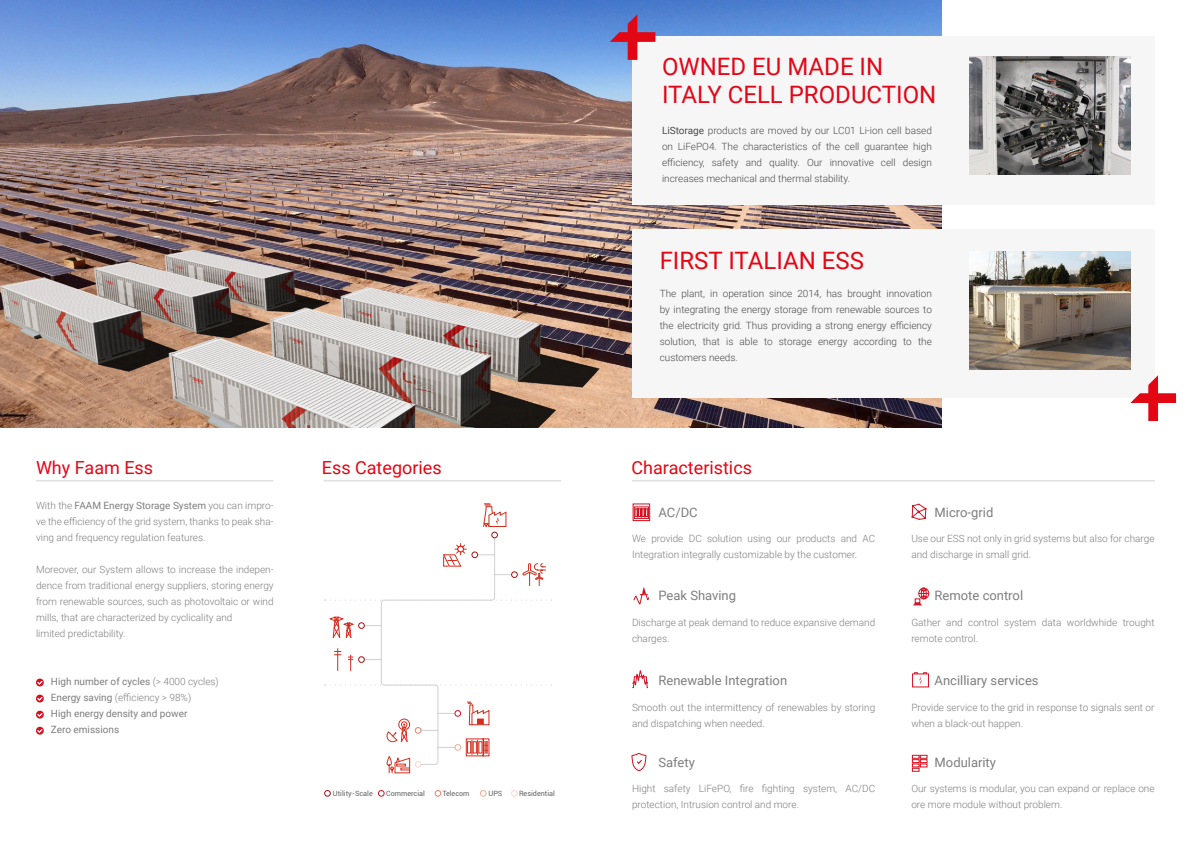
<style>
.page{position:relative;width:1191px;height:842px;background:#fff}
.page>*{position:absolute;margin:0;border:0;box-sizing:border-box;transform-origin:0 0}
.t1{font:24px/28.8px "Roboto";color:#e30617}
.t2{font:24px "Roboto";color:#e30613}
.t3{font:18px "Roboto";color:#e30613}
.t4{font:13px "Roboto";color:#7f7e7e}
.t5{font:300 10px/16px "Roboto";color:#7f7e7e}
.t6{font:300 10px/16px "Roboto";color:#4a4a49;text-align:justify}
.t7{font:10px/16px "Roboto";color:#7f7e7e}
.t8{font:7.2px "Roboto";color:#646363}
.s1{font-weight:400}
.s2{font-weight:300}
</style>
<div class="page">
<img style="left:0;top:0;width:941px;height:428px">
<div style="left:632px;top:37px;width:522px;height:168px;background:#f6f6f6"></div>
<div style="left:632px;top:229px;width:522px;height:169px;background:#f6f6f6"></div>
<img style="left:969px;top:57px;width:161px;height:118px">
<img style="left:969px;top:251px;width:161px;height:118px">
<svg style="left:483px;top:504px;width:23px;height:23px"></svg>
<svg style="left:325px;top:537px;width:227px;height:260px"></svg>
<hr style="left:36px;top:480px;width:238px;height:1px;background:#b6b6b6">
<hr style="left:323px;top:480px;width:238px;height:1px;background:#b6b6b6">
<hr style="left:632px;top:480px;width:523px;height:1px;background:#b6b6b6">
<svg style="left:609px;top:14px;width:46px;height:46px;background:#a0729c"></svg>
<svg style="left:1130px;top:375px;width:46px;height:46px"></svg>
<svg style="left:36px;top:678px;width:8px;height:8px"></svg>
<svg style="left:36px;top:711px;width:8px;height:7px"></svg>
<svg style="left:36px;top:695px;width:8px;height:7px"></svg>
<svg style="left:36px;top:727px;width:8px;height:8px"></svg>
<div style="left:634px;top:507px;width:14px;height:12px;border:1px solid #d31121"></div>
<svg style="left:635px;top:508px;width:13px;height:10px"></svg>
<div style="left:633px;top:504px;width:17px;height:17px;border:1px solid #d31121"></div>
<svg style="left:633px;top:587px;width:15px;height:18px"></svg>
<svg style="left:632px;top:670px;width:15px;height:18px"></svg>
<svg style="left:631px;top:753px;width:16px;height:18px"></svg>
<svg style="left:912px;top:755px;width:15px;height:16px"></svg>
<svg style="left:912px;top:672px;width:17px;height:16px"></svg>
<svg style="left:913px;top:587px;width:16px;height:18px"></svg>
<svg style="left:911px;top:504px;width:16px;height:16px"></svg>
<h1 class="t1" style="left:662px;top:52px;width:276px">OWNED EU MADE IN<br>ITALY CELL PRODUCTION</h1>
<p class="t6" style="left:662px;top:122px;width:271px"><span class="s1">LiStorage</span> products are moved by our LC01 Li-ion cell based on LiFePO4. The characteristics of the cell guarantee high efficiency, safety and quality. Our innovative cell design increases mechanical and thermal stability.</p>
<h1 class="t2" style="left:659px;top:247px;width:206px">FIRST ITALIAN ESS</h1>
<p class="t6" style="left:659px;top:286px;width:274px">The plant, in operation since 2014, has brought innovation by integrating the energy storage from renewable sources to the electricity grid. Thus providing a strong energy efficiency solution, that is able to storage energy according to the customers needs.</p>
<h2 class="t3" style="left:36px;top:457px;width:119px">Why Faam Ess</h2>
<h2 class="t3" style="left:322px;top:457px;width:121px">Ess Categories</h2>
<h2 class="t3" style="left:631px;top:457px;width:122px">Characteristics</h2>
<h3 class="t4" style="left:658px;top:505px;width:41px">AC/DC</h3>
<h3 class="t4" style="left:934px;top:505px;width:60px">Micro-grid</h3>
<p class="t5" style="left:36px;top:498px;width:239px;text-align:justify">With the <span class="s1">FAAM Energy Storage System</span> you can impro&shy;ve the efficiency of the grid system, thanks to peak sha&shy;ving and frequency regulation features.</p>
<p class="t5" style="left:36px;top:562px;width:239px">Moreover, our System allows to increase the indepen&shy;dence from traditional energy suppliers, storing energy from renewable sources, such as photovoltaic or wind mills, that are characterized by cyclicality and<br>limited predictability.</p>
<p class="t7" style="left:51px;top:674px;width:169px">High number of cycles <span class="s2">(&gt; 4000 cycles)<br></span>Energy saving <span class="s2">(efficiency &gt; 98%)<br></span>High energy density and power<br>Zero emissions</p>
<p class="t5" style="left:632px;top:531px;width:245px">We provide DC solution using our products and AC<br>Integration integrally customizable by the customer.</p>
<p class="t5" style="left:911px;top:531px;width:245px">Use our ESS not only in grid systems but also for charge and discharge in small grid.</p>
<h3 class="t4" style="left:658px;top:588px;width:79px">Peak Shaving</h3>
<h3 class="t4" style="left:934px;top:588px;width:90px">Remote control</h3>
<p class="t5" style="left:632px;top:614px;width:245px">Discharge at peak demand to reduce expansive demand charges.</p>
<p class="t5" style="left:911px;top:614px;width:245px">Gather and control system data worldwhide trought remote control.</p>
<h3 class="t4" style="left:658px;top:673px;width:130px">Renewable Integration</h3>
<h3 class="t4" style="left:934px;top:673px;width:105px">Ancilliary services</h3>
<p class="t5" style="left:632px;top:699px;width:245px">Smooth out the intermittency of renewables by storing and dispatching when needed.</p>
<p class="t5" style="left:911px;top:699px;width:245px">Provide service to the grid in response to signals sent or when a black-out happen.</p>
<p class="t8" style="left:333px;top:789px;width:41px">Utility-Scale</p>
<p class="t8" style="left:386px;top:789px;width:40px">Commercial</p>
<p class="t8" style="left:442px;top:789px;width:29px">Telecom</p>
<p class="t8" style="left:488px;top:789px;width:15px">UPS</p>
<p class="t8" style="left:519px;top:789px;width:37px">Residential</p>
<h3 class="t4" style="left:658px;top:754px;width:38px">Safety</h3>
<h3 class="t4" style="left:934px;top:754px;width:63px">Modularity</h3>
<p class="t5" style="left:632px;top:780px;width:245px">Hight safety LiFePO, fire fighting system, AC/DC protection, Intrusion control and more.</p>
<p class="t5" style="left:911px;top:780px;width:245px">Our systems is modular, you can expand or replace one ore more module without problem.</p>
</div>
